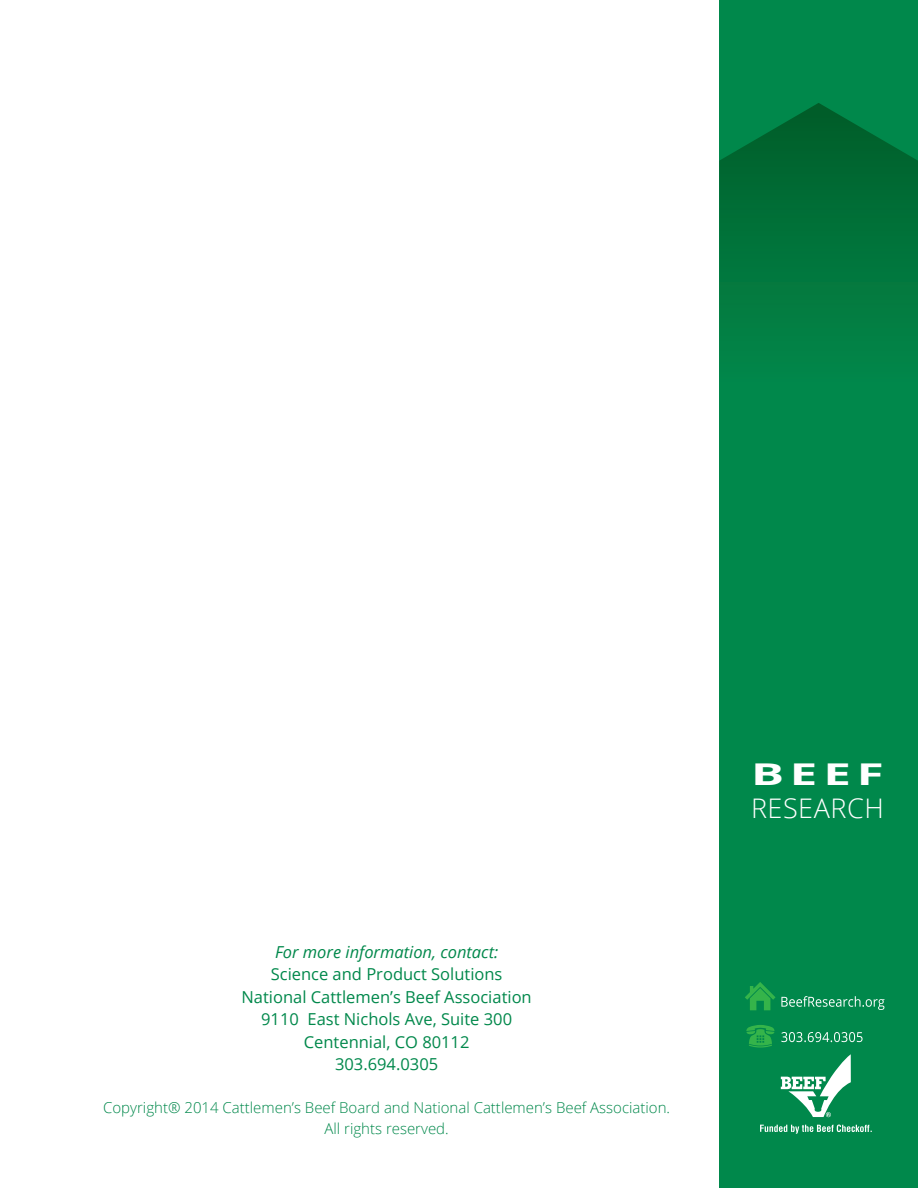
<style>
.page{position:relative;width:918px;height:1188px;background:#fff}
.page>*{position:absolute;margin:0;border:0;box-sizing:border-box;transform-origin:0 0}
.t1{font:700 30px "Open Sans";color:#fff;scale:1.64 1}
.t2{font:300 27px "Open Sans";letter-spacing:.02em;color:#fff}
.t3{font:16.5px/22.5px "Open Sans";color:#00884b;text-align:center}
.t4{font:italic 16.5px "Open Sans";color:#00884b}
.t5{font:300 15px/21px "Open Sans";color:#00884b;text-align:center}
</style>
<div class="page">
<div style="left:719px;top:0;width:199px;height:1188px;background:#00884b"></div>
<svg style="left:781px;top:1054px;width:70px;height:63px"></svg>
<svg style="left:760px;top:1125px;width:112px;height:9px"></svg>
<svg style="left:746px;top:1025px;width:29px;height:23px"></svg>
<svg style="left:719px;top:103px;width:199px;height:215px"></svg>
<svg style="left:745px;top:982px;width:140px;height:28px"></svg>
<svg style="left:781px;top:1032px;width:82px;height:10px"></svg>
<p class="t4" style="left:275px;top:940px;width:225px">For more information, contact:</p>
<p class="t3" style="left:242px;top:962px;width:292px">Science and Product Solutions<br>National Cattlemen’s Beef Association<br>9110 East Nichols Ave, Suite 300<br>Centennial, CO 80112<br>303.694.0305</p>
<p class="t5" style="left:103px;top:1096px;width:568px">Copyright® 2014 Cattlemen’s Beef Board and National Cattlemen’s Beef Association.<br>All rights reserved.</p>
<h1 class="t1" style="left:751px;top:753px;width:83px">BEEF</h1>
<h2 class="t2" style="left:751px;top:790px;width:134px">RESEARCH</h2>
</div>
